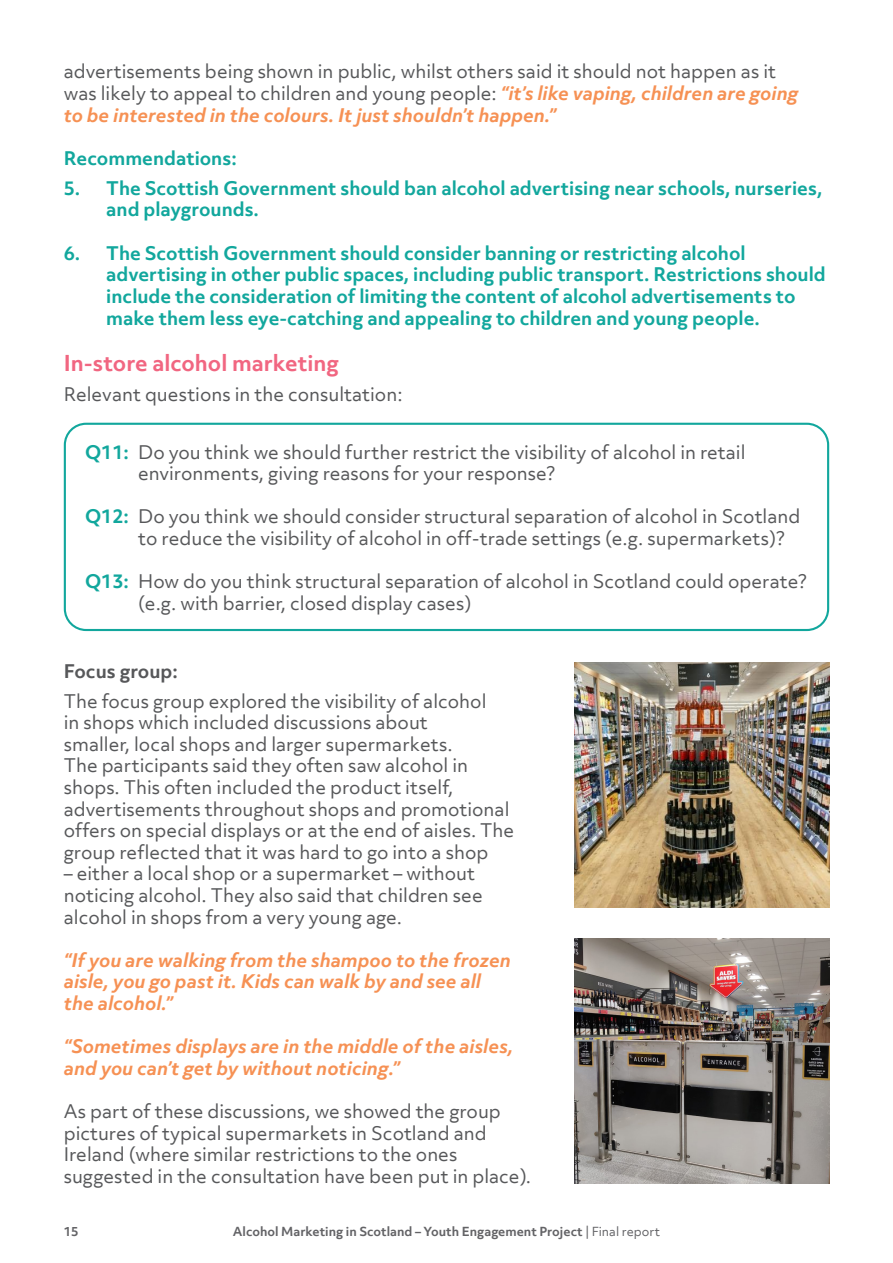
<style>
.page{position:relative;width:893px;height:1263px;background:#fff}
.page>*{position:absolute;margin:0;border:0;box-sizing:border-box;transform-origin:0 0}
.t1{font:700 21px "Objektiv Mk 3";color:#f16681}
.t2{font:18px/21.6px "Objektiv Mk 3";color:#57585a}
.t3{font:700 18px/21.6px "Objektiv Mk 3";color:#12a79d}
.t4{font:italic 700 18px/21.6px "Objektiv Mk 3";color:#f69154}
.t5{font:700 18px "Objektiv Mk 3";color:#57585a}
.t6{font:700 12px "Objektiv Mk 3";color:#636366}
.s1{font-weight:700;font-style:italic;color:#f69154}
.s2{font-weight:700;color:#12a79d}
.s3{font-weight:400}
</style>
<div class="page">
<div style="left:64px;top:423px;width:765px;height:208px;border:2px solid #12a79d;border-radius:21px"></div>
<img style="left:574px;top:939px;width:255px;height:244px">
<img style="left:574px;top:663px;width:255px;height:244px">
<p class="t2" style="left:64px;top:61px;width:736px">advertisements being shown in public, whilst others said it should not happen as it was likely to appeal to children and young people: <span class="s1">“it’s like vaping, children are going to be interested in the colours. It just shouldn’t happen.”</span></p>
<p class="t3" style="left:64px;top:147px;width:174px">Recommendations:</p>
<p class="t3" style="left:106px;top:177px;width:718px;text-indent:-43px">5. The Scottish Government should ban alcohol advertising near schools, nurseries, and playgrounds.</p>
<p class="t3" style="left:106px;top:242px;width:721px;text-indent:-43px">6. The Scottish Government should consider banning or restricting alcohol advertising in other public spaces, including public transport. Restrictions should include the consideration of limiting the content of alcohol advertisements to make them less eye-catching and appealing to children and young people.</p>
<p class="t1" style="left:64px;top:349px;width:277px">In-store alcohol marketing</p>
<p class="t2" style="left:64px;top:384px;width:340px">Relevant questions in the consultation:</p>
<p class="t2" style="left:138px;top:441px;width:609px;text-indent:-53px"><span class="s2">Q11:</span> Do you think we should further restrict the visibility of alcohol in retail environments, giving reasons for your response?</p>
<p class="t2" style="left:138px;top:506px;width:664px;text-indent:-53px"><span class="s2">Q12:</span> Do you think we should consider structural separation of alcohol in Scotland to reduce the visibility of alcohol in off-trade settings (e.g. supermarkets)?</p>
<p class="t2" style="left:138px;top:570px;width:670px;text-indent:-53px"><span class="s2">Q13:</span> How do you think structural separation of alcohol in Scotland could operate? (e.g. with barrier, closed display cases)</p>
<p class="t5" style="left:64px;top:658px;width:115px">Focus group:</p>
<p class="t2" style="left:64px;top:690px;width:452px">The focus group explored the visibility of alcohol<br>in shops which included discussions about<br>smaller, local shops and larger supermarkets.<br>The participants said they often saw alcohol in shops. This often included the product itself, advertisements throughout shops and promotional offers on special displays or at the end of aisles. The group reflected that it was hard to go into a shop</p>
<p class="t2" style="left:64px;top:863px;width:420px">– either a local shop or a supermarket – without noticing alcohol. They also said that children see alcohol in shops from a very young age.</p>
<p class="t4" style="left:64px;top:949px;width:449px">“If you are walking from the shampoo to the frozen aisle, you go past it. Kids can walk by and see all the alcohol.”</p>
<p class="t4" style="left:64px;top:1035px;width:451px">“Sometimes displays are in the middle of the aisles, and you can’t get by without noticing.”</p>
<p class="t2" style="left:64px;top:1100px;width:469px">As part of these discussions, we showed the group pictures of typical supermarkets in Scotland and Ireland (where similar restrictions to the ones suggested in the consultation have been put in place).</p>
<p class="t6" style="left:64px;top:1223px;width:16px">15</p>
<p class="t6" style="left:233px;top:1223px;width:429px">Alcohol Marketing in Scotland – Youth Engagement Project <span class="s3">| Final report</span></p>
</div>
